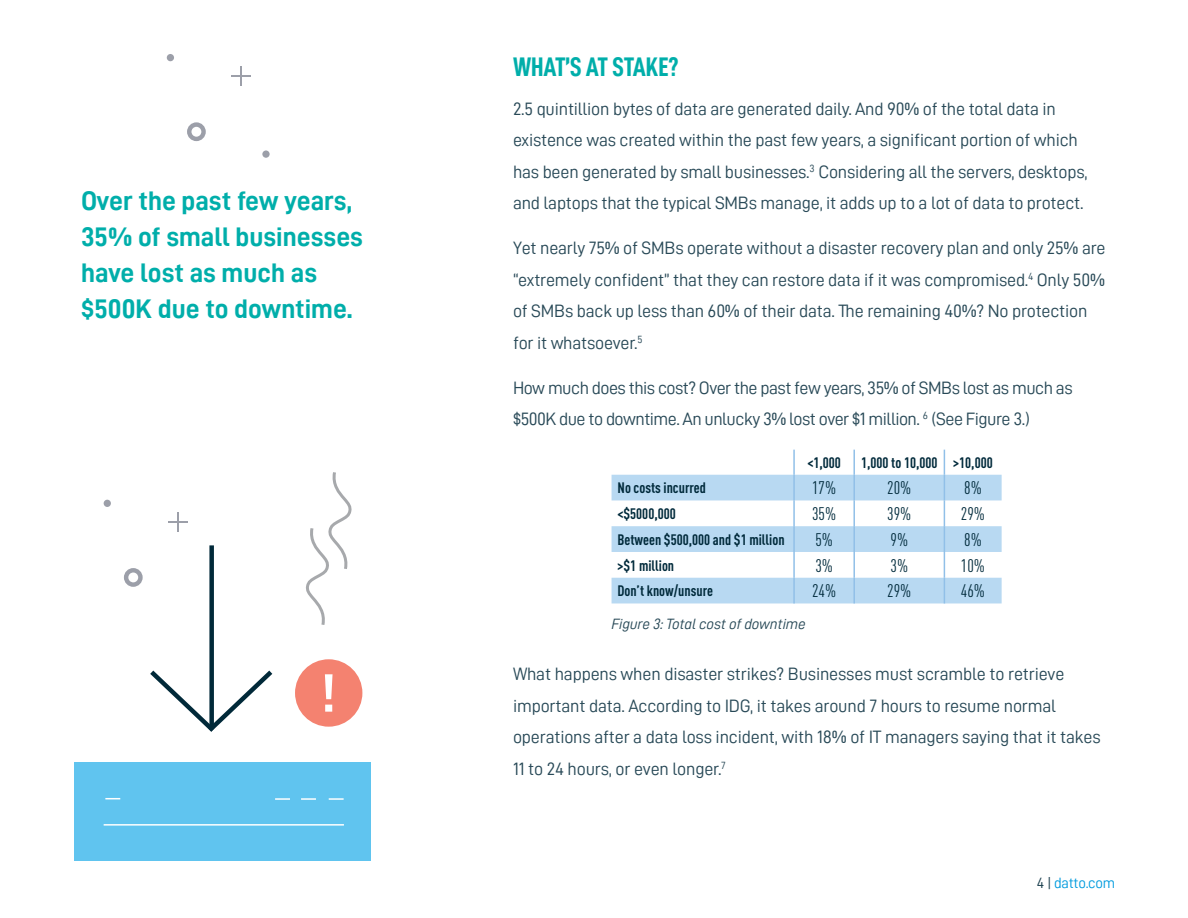
<style>
.page{position:relative;width:1188px;height:918px;background:#fff}
.page>*{position:absolute;margin:0;border:0;box-sizing:border-box;transform-origin:0 0}
.t1{font:700 54.15px "Datto DIN";color:#fff}
.t2{font:700 27px/36px "Datto DIN";color:#00aeaa}
.t3{font:700 27px "Datto DIN Condensed";color:#00aeaa}
.t4{font:18px/31.5px "Datto DIN";letter-spacing:-.01em;color:#284957}
.t5{font:18px/31.5px "Datto DIN";letter-spacing:-.03em;color:#284957}
.t6{font:condensed 18px "DINOT";color:#002a3b}
.t7{font:700 condensed 15px "DINOT";color:#002a3b}
.t8{font:italic 15px "Datto DIN";letter-spacing:-.01em;color:#284957}
.t9{font:15px "Datto DIN";letter-spacing:-.02em;color:#009bde}
.s1{color:#1b3f4e}
</style>
<div class="page">
<svg style="left:612px;top:475px;width:390px;height:128px;fill:#b8d9f2"></svg>
<hr style="left:793px;top:450px;width:2px;height:25px;background:#91c0e8">
<hr style="left:853px;top:450px;width:2px;height:25px;background:#91c0e8">
<hr style="left:793px;top:475px;width:2px;height:25px;background:#91c0e8">
<hr style="left:853px;top:475px;width:2px;height:25px;background:#91c0e8">
<hr style="left:793px;top:500px;width:2px;height:26px;background:#91c0e8">
<hr style="left:853px;top:500px;width:2px;height:26px;background:#91c0e8">
<hr style="left:793px;top:526px;width:2px;height:26px;background:#91c0e8">
<hr style="left:853px;top:526px;width:2px;height:26px;background:#91c0e8">
<hr style="left:793px;top:552px;width:2px;height:26px;background:#91c0e8">
<hr style="left:853px;top:552px;width:2px;height:26px;background:#91c0e8">
<hr style="left:793px;top:578px;width:2px;height:25px;background:#91c0e8">
<hr style="left:853px;top:578px;width:2px;height:25px;background:#91c0e8">
<svg style="left:944px;top:450px;width:1px;height:153px"></svg>
<svg style="left:187px;top:122px;width:19px;height:19px"></svg>
<svg style="left:124px;top:568px;width:19px;height:19px"></svg>
<div style="left:167px;top:54px;width:7px;height:7px;background:#9c9fa9;border-radius:50%"></div>
<div style="left:104px;top:500px;width:7px;height:7px;background:#9c9fa9;border-radius:50%"></div>
<svg style="left:231px;top:67px;width:20px;height:19px"></svg>
<svg style="left:168px;top:512px;width:19px;height:20px"></svg>
<div style="left:262px;top:150px;width:8px;height:8px;background:#9c9fa9;border-radius:50%"></div>
<div style="left:74px;top:763px;width:297px;height:98px;background:#60c4ef"></div>
<svg style="left:306px;top:472px;width:46px;height:153px"></svg>
<div style="left:295px;top:659px;width:67px;height:68px;background:#f48270;border-radius:50%"></div>
<hr style="left:104px;top:824px;width:240px;height:2px;background:#fff">
<svg style="left:105px;top:798px;width:15px;height:1px"></svg>
<svg style="left:275px;top:798px;width:15px;height:2px"></svg>
<svg style="left:301px;top:798px;width:15px;height:2px"></svg>
<svg style="left:329px;top:798px;width:15px;height:2px"></svg>
<div style="left:209px;top:545px;width:5px;height:184px;background:#012939"></div>
<svg style="left:150px;top:666px;width:123px;height:66px"></svg>
<h2 class="t2" style="left:81px;top:182px;width:284px">Over the past few years,<br>35% of small businesses have lost as much as $500K due to downtime.</h2>
<h1 class="t1" style="left:322px;top:663px;width:15px">!</h1>
<h2 class="t3" style="left:513px;top:52px;width:167px">WHAT’S AT STAKE?</h2>
<p class="t4" style="left:513px;top:92px;width:576px">2.5 quintillion bytes of data are generated daily. And 90% of the total data in existence was created within the past few years, a significant portion of which has been generated by small businesses.<sup>3</sup> Considering all the servers, desktops, and laptops that the typical SMBs manage, it adds up to a lot of data to protect.</p>
<p class="t4" style="left:513px;top:232px;width:594px">Yet nearly 75% of SMBs operate without a disaster recovery plan and only 25% are “extremely confident” that they can restore data if it was compromised.<sup>4</sup> Only 50% of SMBs back up less than 60% of their data. The remaining 40%? No protection for it whatsoever.<sup>5</sup></p>
<p class="t5" style="left:513px;top:371px;width:561px">How much does this cost? Over the past few years, 35% of SMBs lost as much as $500K due to downtime. An unlucky 3% lost over $1 million. <sup>6</sup> (See Figure 3.)</p>
<p class="t7" style="left:807px;top:453px;width:35px">&lt;1,000</p>
<p class="t7" style="left:861px;top:453px;width:133px">1,000 to 10,000 &gt;10,000</p>
<p class="t7" style="left:618px;top:479px;width:90px">No costs incurred</p>
<p class="t6" style="left:812px;top:478px;width:26px">17%</p>
<p class="t6" style="left:887px;top:478px;width:26px">20%</p>
<p class="t6" style="left:964px;top:478px;width:19px">8%</p>
<p class="t7" style="left:618px;top:505px;width:60px">&lt;$5000,000</p>
<p class="t6" style="left:812px;top:503px;width:26px">35%</p>
<p class="t6" style="left:887px;top:503px;width:26px">39%</p>
<p class="t6" style="left:961px;top:503px;width:26px">29%</p>
<p class="t7" style="left:618px;top:530px;width:169px">Between $500,000 and $1 million</p>
<p class="t6" style="left:815px;top:529px;width:19px">5%</p>
<p class="t6" style="left:891px;top:529px;width:19px">9%</p>
<p class="t6" style="left:964px;top:529px;width:19px">8%</p>
<p class="t7" style="left:618px;top:556px;width:58px">&gt;$1 million</p>
<p class="t6" style="left:815px;top:555px;width:19px">3%</p>
<p class="t6" style="left:891px;top:555px;width:19px">3%</p>
<p class="t6" style="left:961px;top:555px;width:26px">10%</p>
<p class="t7" style="left:618px;top:582px;width:97px">Don’t know/unsure</p>
<p class="t6" style="left:812px;top:581px;width:26px">24%</p>
<p class="t6" style="left:887px;top:581px;width:26px">29%</p>
<p class="t6" style="left:961px;top:581px;width:26px">46%</p>
<p class="t8" style="left:612px;top:616px;width:196px">Figure 3: Total cost of downtime</p>
<p class="t4" style="left:513px;top:658px;width:589px">What happens when disaster strikes? Businesses must scramble to retrieve important data. According to IDG, it takes around 7 hours to resume normal operations after a data loss incident, with 18% of IT managers saying that it takes 11 to 24 hours, or even longer.<sup>7</sup></p>
<p class="t9" style="left:1037px;top:875px;width:80px"><span class="s1">4 |</span> datto.com</p>
</div>
